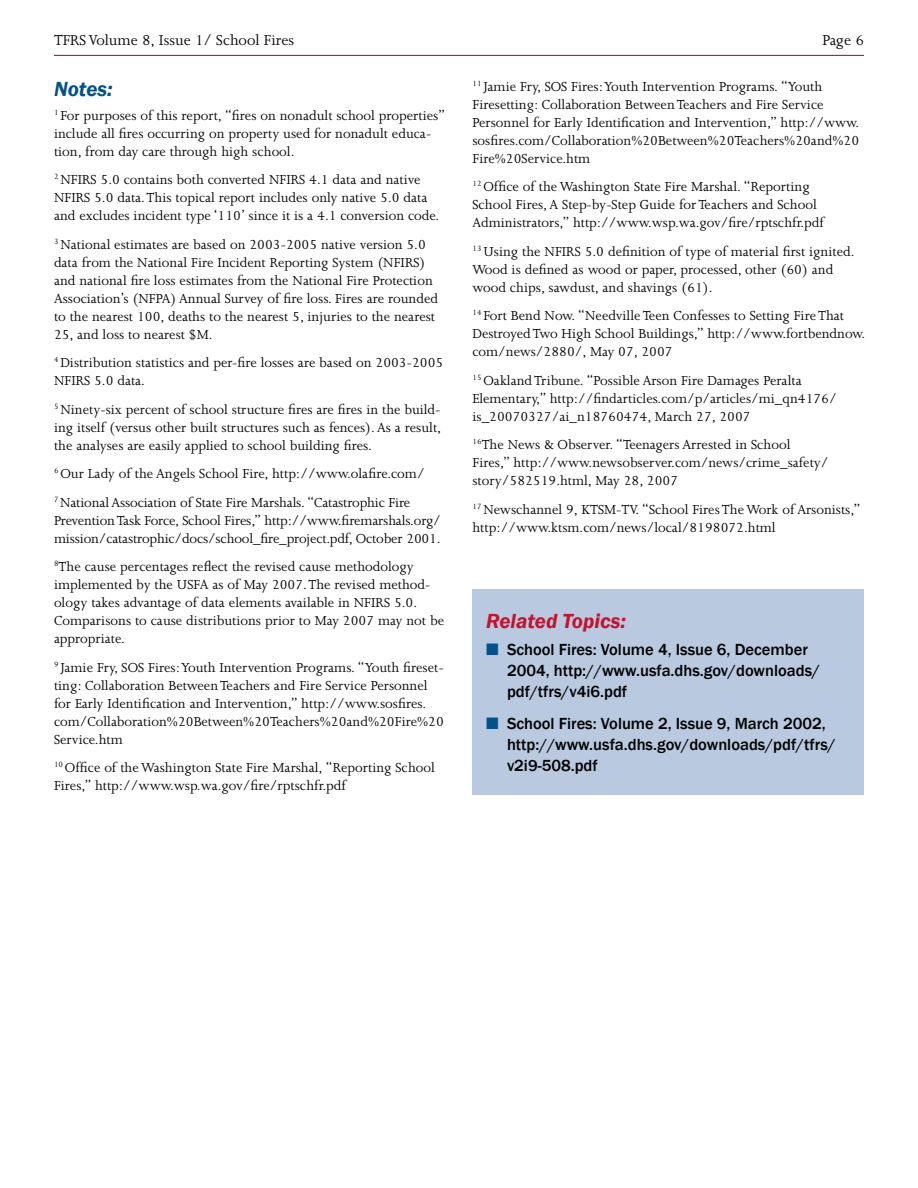
<style>
.page{position:relative;width:918px;height:1188px;background:#fff}
.page>*{position:absolute;margin:0;border:0;box-sizing:border-box;transform-origin:0 0}
.t1{font:italic 600 21px "Franklin Gothic";color:#c41230}
.t2{font:italic 600 21px "Franklin Gothic";color:#005288}
.Basic__Related_Topic{font:500 16.5px/21px "Franklin Gothic";color:#000}
.t3{font:16.5px "Joanna MT Std";color:#000}
.Footnote{font:15px/18px "Joanna MT Std";color:#000}
.s1{color:#005288}
</style>
<div class="page">
<hr style="left:54px;top:55px;width:810px;height:1px;background:#c41230">
<div style="left:472px;top:590px;width:392px;height:205px;background:#b9c9df"></div>
<p class="t3" style="left:54px;top:31px;width:242px">TFRS Volume 8, Issue 1/ School Fires</p>
<p class="t3" style="left:823px;top:31px;width:43px">Page 6</p>
<h2 class="t2" style="left:54px;top:75px;width:60px">Notes:</h2>
<p class="Footnote" style="left:54px;top:106px;width:393px"><sup>1</sup> For purposes of this report, “fires on nonadult school properties” include all fires occurring on property used for nonadult educa&shy;tion, from day care through high school.</p>
<p class="Footnote" style="left:54px;top:171px;width:387px"><sup>2</sup> NFIRS 5.0 contains both converted NFIRS 4.1 data and native<br>NFIRS 5.0 data. This topical report includes only native 5.0 data and excludes incident type ‘110’ since it is a 4.1 conversion code.</p>
<p class="Footnote" style="left:54px;top:235px;width:386px"><sup>3</sup> National estimates are based on 2003-2005 native version 5.0 data from the National Fire Incident Reporting System (NFIRS) and national fire loss estimates from the National Fire Protection Association’s (NFPA) Annual Survey of fire loss. Fires are rounded to the nearest 100, deaths to the nearest 5, injuries to the nearest 25, and loss to nearest $M.</p>
<p class="Footnote" style="left:54px;top:354px;width:391px"><sup>4</sup> Distribution statistics and per-fire losses are based on 2003-2005<br>NFIRS 5.0 data.</p>
<p class="Footnote" style="left:54px;top:400px;width:389px;text-align:justify"><sup>5</sup> Ninety-six percent of school structure fires are fires in the build&shy;ing itself (versus other built structures such as fences). As a result, the analyses are easily applied to school building fires.</p>
<p class="Footnote" style="left:54px;top:465px;width:372px"><sup>6</sup> Our Lady of the Angels School Fire, http://www.olafire.com/</p>
<p class="Footnote" style="left:54px;top:493px;width:388px"><sup>7</sup> National Association of State Fire Marshals. “Catastrophic Fire<br>Prevention Task Force, School Fires,” http://www.firemarshals.org/ mission/catastrophic/docs/school_fire_project.pdf, October 2001.</p>
<p class="Footnote" style="left:54px;top:558px;width:392px"><sup>8</sup>The cause percentages reflect the revised cause methodology implemented by the USFA as of May 2007. The revised method&shy;ology takes advantage of data elements available in NFIRS 5.0.<br>Comparisons to cause distributions prior to May 2007 may not be appropriate.</p>
<p class="Footnote" style="left:54px;top:658px;width:391px"><sup>9</sup> Jamie Fry, SOS Fires: Youth Intervention Programs. “Youth fireset&shy;ting: Collaboration Between Teachers and Fire Service Personnel for Early Identification and Intervention,” http://www.sosfires. com/Collaboration%20Between%20Teachers%20and%20Fire%20<br>Service.htm</p>
<p class="Footnote" style="left:54px;top:759px;width:382px"><sup>10</sup> Office of the Washington State Fire Marshal, “Reporting School<br>Fires,” http://www.wsp.wa.gov/fire/rptschfr.pdf</p>
<p class="Footnote" style="left:472px;top:77px;width:388px"><sup>11</sup> Jamie Fry, SOS Fires: Youth Intervention Programs. “Youth Firesetting: Collaboration Between Teachers and Fire Service Personnel for Early Identification and Intervention,” http://www. sosfires.com/Collaboration%20Between%20Teachers%20and%20<br>Fire%20Service.htm</p>
<p class="Footnote" style="left:472px;top:178px;width:353px"><sup>12</sup> Office of the Washington State Fire Marshal. “Reporting<br>School Fires, A Step-by-Step Guide for Teachers and School<br>Administrators,” http://www.wsp.wa.gov/fire/rptschfr.pdf</p>
<p class="Footnote" style="left:472px;top:242px;width:383px"><sup>13</sup> Using the NFIRS 5.0 definition of type of material first ignited.<br>Wood is defined as wood or paper, processed, other (60) and wood chips, sawdust, and shavings (61).</p>
<p class="Footnote" style="left:472px;top:307px;width:394px"><sup>14</sup> Fort Bend Now. “Needville Teen Confesses to Setting Fire That<br>Destroyed Two High School Buildings,” http://www.fortbendnow. com/news/2880/, May 07, 2007</p>
<p class="Footnote" style="left:472px;top:371px;width:366px"><sup>15</sup> Oakland Tribune. “Possible Arson Fire Damages Peralta<br>Elementary,” http://findarticles.com/p/articles/mi_qn4176/ is_20070327/ai_n18760474, March 27, 2007</p>
<p class="Footnote" style="left:472px;top:436px;width:358px"><sup>16</sup>The News &amp; Observer. “Teenagers Arrested in School<br>Fires,” http://www.newsobserver.com/news/crime_safety/ story/582519.html, May 28, 2007</p>
<p class="Footnote" style="left:472px;top:500px;width:390px"><sup>17</sup> Newschannel 9, KTSM-TV. “School Fires The Work of Arsonists,” http://www.ktsm.com/news/local/8198072.html</p>
<h2 class="t1" style="left:486px;top:608px;width:141px">Related Topics:</h2>
<p class="Basic__Related_Topic" style="left:507px;top:640px;width:315px;text-indent:-21px"><span class="s1">■</span> School Fires: Volume 4, Issue 6, December<br>2004, http://www.usfa.dhs.gov/downloads/ pdf/tfrs/v4i6.pdf</p>
<p class="Basic__Related_Topic" style="left:507px;top:713px;width:330px;text-indent:-21px"><span class="s1">■</span> School Fires: Volume 2, Issue 9, March 2002, http://www.usfa.dhs.gov/downloads/pdf/tfrs/ v2i9-508.pdf</p>
</div>
